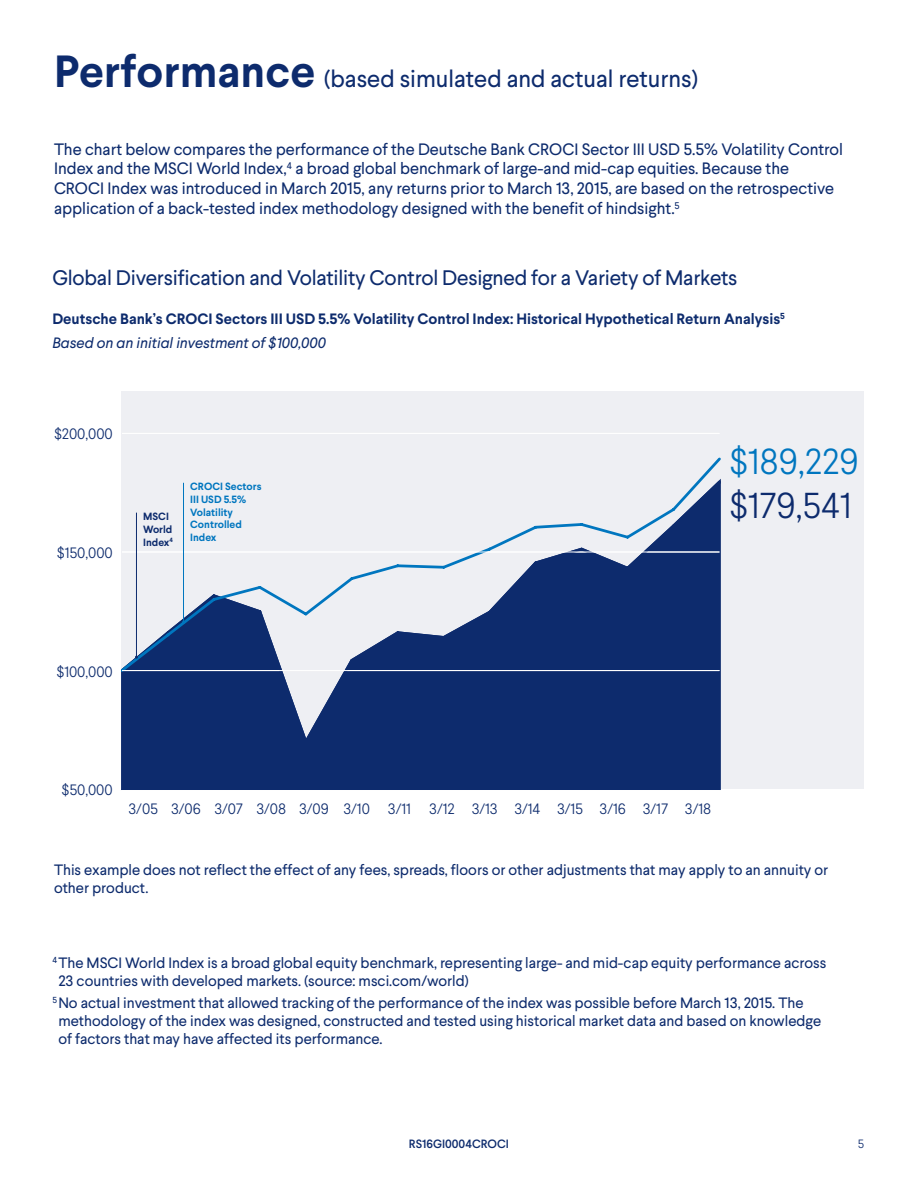
<style>
.page{position:relative;width:918px;height:1188px;background:#fff}
.page>*{position:absolute;margin:0;border:0;box-sizing:border-box;transform-origin:0 0}
.t1{font:300 36px "Larsseit";color:#0d2b6d}
.t2{font:300 36px "Larsseit";color:#0076bf}
.t3{font:24px "Larsseit";color:#0d2b6d}
.t4{font:21px "Larsseit";letter-spacing:-.01em;color:#0d2b6d}
.t5{font:16.5px/19.8px "Larsseit";color:#0d2b6d}
.ParaStyle01-Leading{font:15px/18px "Larsseit";color:#0d2b6d}
.Chart_Titles{font:700 15px "Larsseit";color:#0d2b6d}
.t6{font:300 15px "Larsseit";color:#0d2b6d}
.Body{font:italic 15px "Larsseit";color:#0d2b6d}
.t7{font:500 12px "Larsseit";color:#0d2b6d}
.t8{font:300 12px "Larsseit";color:#0d2b6d}
.t9{font:700 10.5px/12.6px "Larsseit";color:#0076bf}
.t10{font:700 10.5px/12.6px "Larsseit";color:#0d2b6d}
.s1{font-weight:700;font-size:45px}
</style>
<div class="page">
<div style="left:122px;top:392px;width:742px;height:397px;background:#eeeff3"></div>
<div style="left:121px;top:746px;width:600px;height:44px;background:#0d2b6d"></div>
<div style="left:121px;top:674px;width:600px;height:72px;background:#0d2b6d"></div>
<svg style="left:121px;top:455px;width:600px;height:219px"></svg>
<hr style="left:122px;top:670px;width:597px;height:1px;background:#fff">
<hr style="left:122px;top:552px;width:597px;height:1px;background:#fff">
<hr style="left:122px;top:433px;width:597px;height:1px;background:#fff">
<hr style="left:136px;top:513px;width:1px;height:144px;background:#0d2b6d">
<hr style="left:183px;top:483px;width:1px;height:139px;background:#0076bf">
<p class="t3" style="left:54px;top:63px;width:646px"><span class="s1">Performance</span> (based simulated and actual returns)</p>
<p class="t5" style="left:54px;top:139px;width:791px">The chart below compares the performance of the Deutsche Bank CROCI Sector III USD 5.5% Volatility Control</p>
<p class="t5" style="left:54px;top:159px;width:782px">Index and the MSCI World Index,<sup>4</sup> a broad global benchmark of large-and mid-cap equities. Because the<br>CROCI Index was introduced in March 2015, any returns prior to March 13, 2015, are based on the retrospective application of a back-tested index methodology designed with the benefit of hindsight.<sup>5</sup></p>
<p class="t4" style="left:52px;top:264px;width:687px">Global Diversification and Volatility Control Designed for a Variety of Markets</p>
<p class="Chart_Titles" style="left:52px;top:309px;width:734px">Deutsche Bank’s CROCI Sectors III USD 5.5% Volatility Control Index: Historical Hypothetical Return Analysis<sup>5</sup></p>
<p class="Body" style="left:52px;top:333px;width:275px">Based on an initial investment of $100,000</p>
<p class="t6" style="left:54px;top:427px;width:60px">$200,000</p>
<p class="t6" style="left:57px;top:546px;width:57px">$150,000</p>
<p class="t10" style="left:143px;top:510px;width:31px">MSCI<br>World<br>Index<sup>4</sup></p>
<p class="t9" style="left:190px;top:480px;width:73px">CROCI Sectors<br>III USD 5.5%<br>Volatility<br>Controlled<br>Index</p>
<p class="t6" style="left:56px;top:665px;width:58px">$100,000</p>
<p class="t2" style="left:729px;top:439px;width:131px">$189,229</p>
<p class="t1" style="left:729px;top:483px;width:124px">$179,541</p>
<p class="t6" style="left:62px;top:783px;width:53px">$50,000</p>
<p class="t6" style="left:129px;top:802px;width:584px">3/05 3/06 3/07 3/08 3/09 3/10 3/11 3/12 3/13 3/14 3/15 3/16 3/17 3/18</p>
<p class="ParaStyle01-Leading" style="left:54px;top:861px;width:776px">This example does not reflect the effect of any fees, spreads, floors or other adjustments that may apply to an annuity or other product.</p>
<p class="ParaStyle01-Leading" style="left:58px;top:953px;width:769px;text-indent:-6px"><sup>4</sup>The MSCI World Index is a broad global equity benchmark, representing large- and mid-cap equity performance across<br>23 countries with developed markets. (source: msci.com/world)</p>
<p class="ParaStyle01-Leading" style="left:58px;top:994px;width:764px;text-indent:-6px"><sup>5</sup>No actual investment that allowed tracking of the performance of the index was possible before March 13, 2015. The methodology of the index was designed, constructed and tested using historical market data and based on knowledge of factors that may have affected its performance.</p>
<p class="t7" style="left:409px;top:1135px;width:102px">RS16GI0004CROCI</p>
<p class="t8" style="left:858px;top:1136px;width:8px">5</p>
</div>
